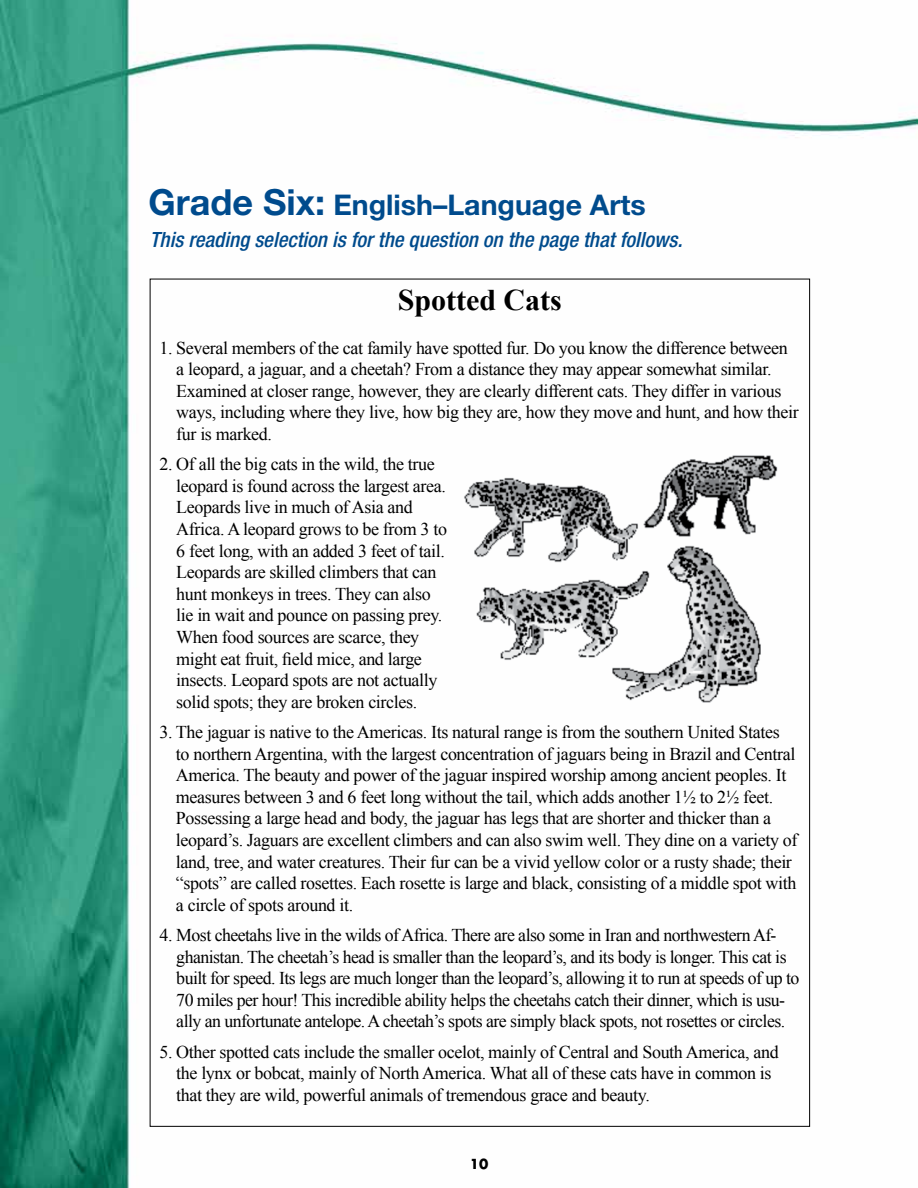
<style>
.page{position:relative;width:918px;height:1188px;background:#fff}
.page>*{position:absolute;margin:0;border:0;box-sizing:border-box;transform-origin:0 0}
.t1{font:700 30px "Times New Roman";color:#000}
.t2{font:700 28.5px "Helvetica Neue LT Std";color:#004b8d}
.t3{font:italic 500 condensed 21px "Helvetica Neue LT Std";color:#004b8d}
.t4{font:18px/21.6px "Times New Roman";letter-spacing:-.02em;color:#000}
.t5{font:700 13.5px "Futura Std";color:#000}
.s1{font-size:36px}
</style>
<div class="page">
<img style="left:0;top:0;width:918px;height:1188px">
<img style="left:462px;top:454px;width:337px;height:250px">
<h2 class="t2" style="left:148px;top:187px;width:499px"><span class="s1">Grade Six:</span> English–Language Arts</h2>
<p class="t3" style="left:150px;top:227px;width:534px">This reading selection is for the question on the page that follows.</p>
<h1 class="t1" style="left:398px;top:280px;width:166px">Spotted Cats</h1>
<p class="t4" style="left:176px;top:336px;width:624px;text-indent:-17px">1. Several members of the cat family have spotted fur. Do you know the difference between a leopard, a jaguar, and a cheetah? From a distance they may appear somewhat similar.<br>Examined at closer range, however, they are clearly different cats. They differ in various ways, including where they live, how big they are, how they move and hunt, and how their fur is marked.</p>
<p class="t4" style="left:176px;top:453px;width:272px;text-indent:-17px">2. Of all the big cats in the wild, the true leopard is found across the largest area.<br>Leopards live in much of Asia and Africa. A leopard grows to be from 3 to 6 feet long, with an added 3 feet of tail.<br>Leopards are skilled climbers that can hunt monkeys in trees. They can also lie in wait and pounce on passing prey.<br>When food sources are scarce, they might eat fruit, field mice, and large insects. Leopard spots are not actually solid spots; they are broken circles.</p>
<p class="t4" style="left:176px;top:721px;width:623px;text-indent:-17px">3. The jaguar is native to the Americas. Its natural range is from the southern United States to northern Argentina, with the largest concentration of jaguars being in Brazil and Central America. The beauty and power of the jaguar inspired worship among ancient peoples. It measures between 3 and 6 feet long without the tail, which adds another 1½ to 2½ feet.<br>Possessing a large head and body, the jaguar has legs that are shorter and thicker than a leopard’s. Jaguars are excellent climbers and can also swim well. They dine on a variety of land, tree, and water creatures. Their fur can be a vivid yellow color or a rusty shade; their “spots” are called rosettes. Each rosette is large and black, consisting of a middle spot with a circle of spots around it.</p>
<p class="t4" style="left:176px;top:924px;width:625px;text-indent:-17px">4. Most cheetahs live in the wilds of Africa. There are also some in Iran and northwestern Af&shy;ghanistan. The cheetah’s head is smaller than the leopard’s, and its body is longer. This cat is built for speed. Its legs are much longer than the leopard’s, allowing it to run at speeds of up to 70 miles per hour! This incredible ability helps the cheetahs catch their dinner, which is usu&shy;ally an unfortunate antelope. A cheetah’s spots are simply black spots, not rosettes or circles.</p>
<p class="t4" style="left:176px;top:1041px;width:604px;text-indent:-17px">5. Other spotted cats include the smaller ocelot, mainly of Central and South America, and the lynx or bobcat, mainly of North America. What all of these cats have in common is that they are wild, powerful animals of tremendous grace and beauty.</p>
<p class="t5" style="left:470px;top:1155px;width:20px">10</p>
</div>
